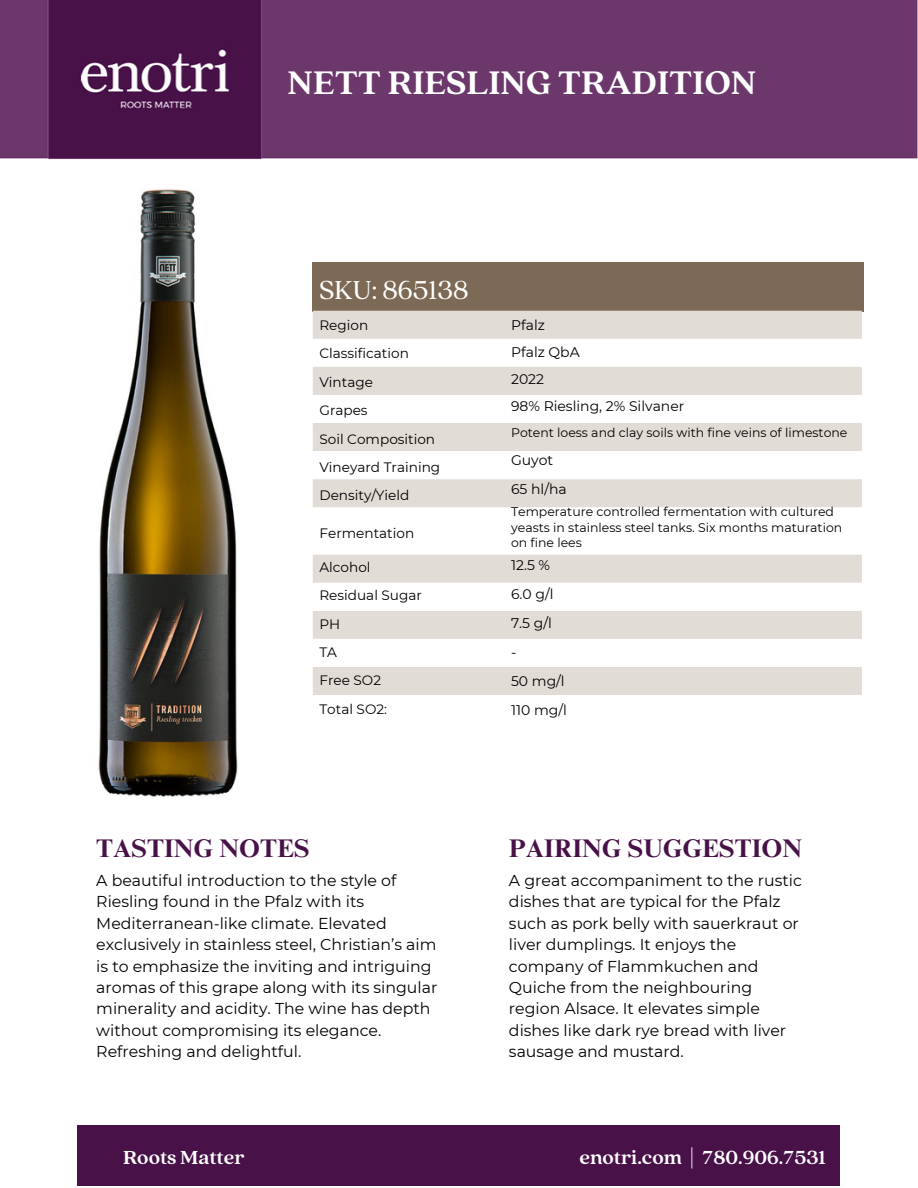
<style>
.page{position:relative;width:918px;height:1188px;background:#fff}
.page>*{position:absolute;margin:0;border:0;box-sizing:border-box;transform-origin:0 0}
.t1{font:700 36.3px "Quincy CF";color:#fff}
.t2{font:28.8px "Quincy CF";color:#fff}
.t3{font:700 25.5px "Times NRMT Pro";color:#481148}
.t4{font:700 21px "Quincy CF";color:#fff}
.t5{font:700 21px "Times NRMT Pro";color:#fff}
.t6{font:italic 300 18px "Cerebri Sans";color:#fff}
.t7{font:15.75px/21.3px "Montserrat";color:#000}
.t8{font:13.95px "Montserrat";color:#000}
.t9{font:13.65px/28.3px "Montserrat";color:#000}
.t10{font:12.45px/15.6px "Montserrat";color:#000}
</style>
<div class="page">
<div style="left:78px;top:1125px;width:762px;height:61px;background:#481148"></div>
<img style="left:0;top:0;width:918px;height:160px">
<div style="left:313px;top:262px;width:550px;height:49px;background:#7d6a56"></div>
<svg style="left:313px;top:311px;width:549px;height:140px;fill:#e2dcd7"></svg>
<svg style="left:313px;top:479px;width:549px;height:216px;fill:#e2dcd7"></svg>
<img style="left:98px;top:189px;width:140px;height:608px">
<p class="t1" style="left:288px;top:59px;width:470px">NETT RIESLING TRADITION</p>
<p class="t2" style="left:319px;top:271px;width:151px">SKU: 865138</p>
<p class="t9" style="left:319px;top:311px;width:91px">Region<br>Classification<br>Vintage</p>
<p class="t9" style="left:319px;top:396px;width:50px">Grapes</p>
<p class="t9" style="left:319px;top:424px;width:122px">Soil Composition<br>Vineyard Training<br>Density/Yield</p>
<p class="t9" style="left:319px;top:519px;width:96px">Fermentation</p>
<p class="t9" style="left:319px;top:553px;width:53px">Alcohol</p>
<p class="t9" style="left:319px;top:581px;width:104px">Residual Sugar</p>
<p class="t9" style="left:319px;top:610px;width:22px">PH</p>
<p class="t9" style="left:319px;top:638px;width:19px">TA</p>
<p class="t9" style="left:319px;top:666px;width:63px">Free SO2</p>
<p class="t9" style="left:319px;top:695px;width:69px">Total SO2:</p>
<p class="t8" style="left:511px;top:317px;width:35px">Pfalz</p>
<p class="t8" style="left:511px;top:344px;width:70px">Pfalz QbA</p>
<p class="t8" style="left:511px;top:371px;width:35px">2022</p>
<p class="t8" style="left:511px;top:398px;width:175px">98% Riesling, 2% Silvaner</p>
<p class="t10" style="left:511px;top:425px;width:338px">Potent loess and clay soils with fine veins of limestone</p>
<p class="t8" style="left:511px;top:452px;width:44px">Guyot</p>
<p class="t8" style="left:511px;top:481px;width:57px">65 hl/ha</p>
<p class="t10" style="left:511px;top:504px;width:333px">Temperature controlled fermentation with cultured yeasts in stainless steel tanks. Six months maturation on fine lees</p>
<p class="t8" style="left:511px;top:557px;width:41px">12.5 %</p>
<p class="t8" style="left:511px;top:586px;width:44px">6.0 g/l</p>
<p class="t8" style="left:511px;top:615px;width:42px">7.5 g/l</p>
<p class="t8" style="left:511px;top:644px;width:7px">-</p>
<p class="t8" style="left:511px;top:673px;width:55px">50 mg/l</p>
<p class="t8" style="left:511px;top:702px;width:57px">110 mg/l</p>
<p class="t3" style="left:96px;top:839px;width:215px">TASTING NOTES</p>
<p class="t3" style="left:509px;top:839px;width:295px">PAIRING SUGGESTION</p>
<p class="t7" style="left:96px;top:870px;width:343px">A beautiful introduction to the style of Riesling found in the Pfalz with its Mediterranean-like climate. Elevated exclusively in stainless steel, Christian’s aim is to emphasize the inviting and intriguing aromas of this grape along with its singular minerality and acidity. The wine has depth without compromising its elegance.<br>Refreshing and delightful.</p>
<p class="t7" style="left:509px;top:870px;width:294px">A great accompaniment to the rustic dishes that are typical for the Pfalz such as pork belly with sauerkraut or liver dumplings. It enjoys the company of Flammkuchen and<br>Quiche from the neighbouring region Alsace. It elevates simple dishes like dark rye bread with liver sausage and mustard.</p>
<p class="t5" style="left:184px;top:1146px;width:120px">Roots Matter</p>
<p class="t6" style="left:530px;top:1143px;width:290px">Neil Ellis Short Left Cinsault #878688</p>
<p class="t4" style="left:123px;top:1144px;width:123px">Roots Matter</p>
<p class="t4" style="left:579px;top:1144px;width:248px">enotri.com | 780.906.7531</p>
</div>
